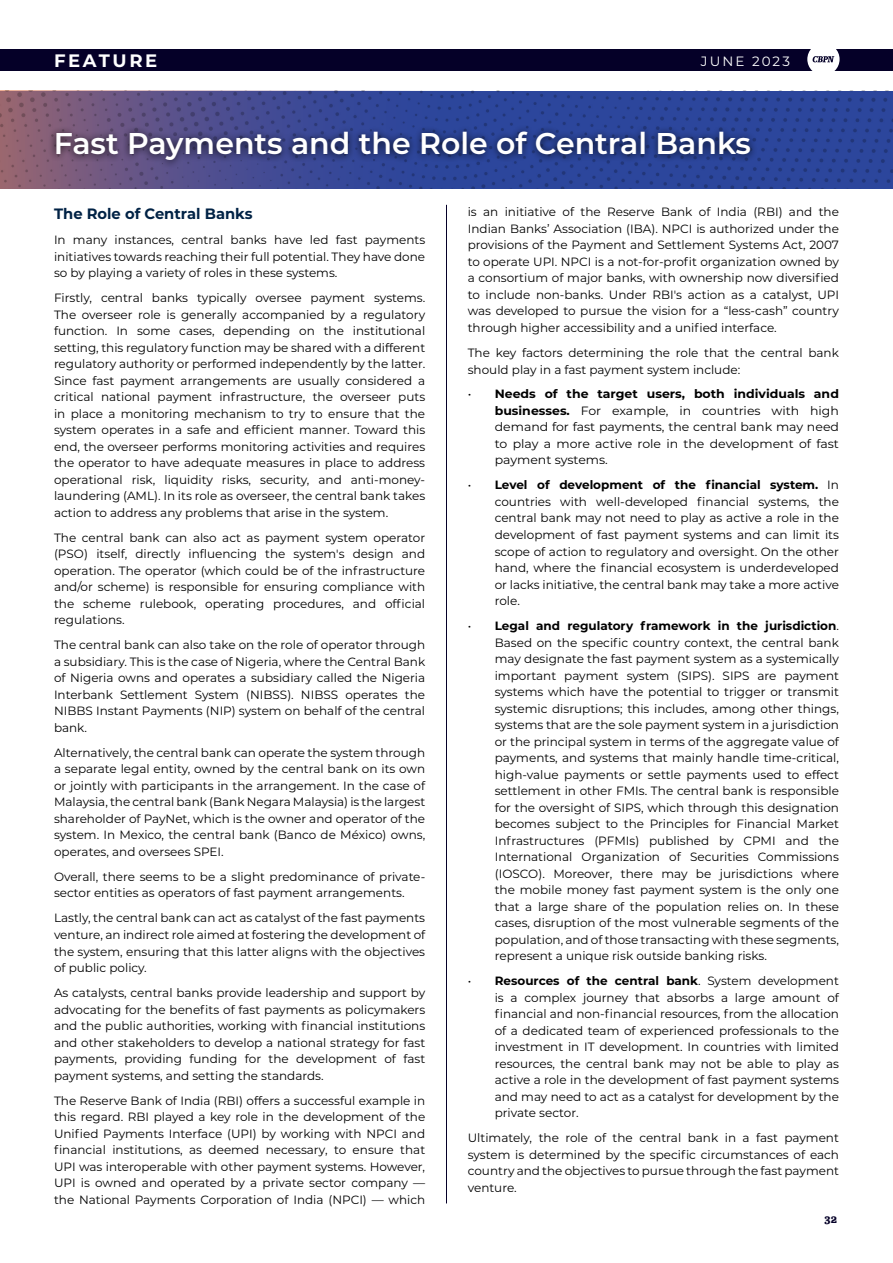
<style>
.page{position:relative;width:893px;height:1263px;background:#fff}
.page>*{position:absolute;margin:0;border:0;box-sizing:border-box;transform-origin:0 0}
.t1{font:600 30px "Montserrat";color:#fff}
.t2{font:700 18px "Montserrat";letter-spacing:.15em;color:#fff}
.t3{font:700 15px "Montserrat";color:#002245}
.t4{font:13.5px "Montserrat";letter-spacing:.15em;color:#fff}
.t5{font:12px/16.5px "Montserrat";color:#000;text-align:justify}
.t6{font:12px/16.5px "Montserrat";color:#000;text-align:justify;scale:1.04 1}
.t7{font:800 12px "Bagatela";color:#050028}
.s1{font-weight:700}
</style>
<div class="page">
<hr style="left:446px;top:205px;width:1px;height:998px;background:#050028">
<div style="left:0;top:49px;width:893px;height:22px;background:#050028"></div>
<svg style="left:807px;top:49px;width:33px;height:22px"></svg>
<img style="left:0;top:91px;width:892px;height:97px">
<div style="left:48px;top:124px;width:710px;height:44px;background:#000;opacity:.75"></div>
<h2 class="t2" style="left:54px;top:47px;width:105px">FEATURE</h2>
<p class="t4" style="left:701px;top:52px;width:91px">JUNE 2023</p>
<h1 class="t1" style="left:54px;top:122px;width:699px">Fast Payments and the Role of Central Banks</h1>
<p class="t3" style="left:54px;top:203px;width:200px">The Role of Central Banks</p>
<p class="t5" style="left:54px;top:231px;width:373px">In many instances, central banks have led fast payments initiatives towards reaching their full potential. They have done so by playing a variety of roles in these systems.</p>
<p class="t5" style="left:54px;top:289px;width:373px">Firstly, central banks typically oversee payment systems.<br>The overseer role is generally accompanied by a regulatory function. In some cases, depending on the institutional setting, this regulatory function may be shared with a different regulatory authority or performed independently by the latter.<br>Since fast payment arrangements are usually considered a critical national payment infrastructure, the overseer puts in place a monitoring mechanism to try to ensure that the system operates in a safe and efficient manner. Toward this end, the overseer performs monitoring activities and requires the operator to have adequate measures in place to address operational risk, liquidity risks, security, and anti-money&shy;laundering (AML). In its role as overseer, the central bank takes action to address any problems that arise in the system.</p>
<p class="t5" style="left:54px;top:529px;width:373px">The central bank can also act as payment system operator (PSO) itself, directly influencing the system's design and operation. The operator (which could be of the infrastructure and/or scheme) is responsible for ensuring compliance with the scheme rulebook, operating procedures, and official regulations.</p>
<p class="t5" style="left:54px;top:636px;width:373px">The central bank can also take on the role of operator through a subsidiary. This is the case of Nigeria, where the Central Bank of Nigeria owns and operates a subsidiary called the Nigeria Interbank Settlement System (NIBSS). NIBSS operates the NIBBS Instant Payments (NIP) system on behalf of the central bank.</p>
<p class="t5" style="left:54px;top:744px;width:373px">Alternatively, the central bank can operate the system through a separate legal entity, owned by the central bank on its own or jointly with participants in the arrangement. In the case of Malaysia, the central bank (Bank Negara Malaysia) is the largest shareholder of PayNet, which is the owner and operator of the system. In Mexico, the central bank (Banco de México) owns, operates, and oversees SPEI.</p>
<p class="t5" style="left:54px;top:868px;width:373px">Overall, there seems to be a slight predominance of private&shy;sector entities as operators of fast payment arrangements.</p>
<p class="t5" style="left:54px;top:909px;width:373px">Lastly, the central bank can act as catalyst of the fast payments venture, an indirect role aimed at fostering the development of the system, ensuring that this latter aligns with the objectives of public policy.</p>
<p class="t5" style="left:54px;top:984px;width:373px">As catalysts, central banks provide leadership and support by advocating for the benefits of fast payments as policymakers and the public authorities, working with financial institutions and other stakeholders to develop a national strategy for fast payments, providing funding for the development of fast payment systems, and setting the standards.</p>
<p class="t5" style="left:54px;top:1091px;width:373px">The Reserve Bank of India (RBI) offers a successful example in this regard. RBI played a key role in the development of the Unified Payments Interface (UPI) by working with NPCI and financial institutions, as deemed necessary, to ensure that UPI was interoperable with other payment systems. However, UPI is owned and operated by a private sector company — the National Payments Corporation of India (NPCI) — which</p>
<p class="t5" style="left:468px;top:204px;width:373px">is an initiative of the Reserve Bank of India (RBI) and the Indian Banks’ Association (IBA). NPCI is authorized under the provisions of the Payment and Settlement Systems Act, 2007 to operate UPI. NPCI is a not-for-profit organization owned by a consortium of major banks, with ownership now diversified to include non-banks. Under RBI's action as a catalyst, UPI was developed to pursue the vision for a “less-cash” country through higher accessibility and a unified interface.</p>
<p class="t5" style="left:468px;top:344px;width:373px">The key factors determining the role that the central bank should play in a fast payment system include:</p>
<p class="t6" style="left:495px;top:385px;width:332px;text-indent:-27px">• <span class="s1">Needs of the target users, both individuals and businesses.</span> For example, in countries with high demand for fast payments, the central bank may need to play a more active role in the development of fast payment systems.</p>
<p class="t5" style="left:495px;top:477px;width:346px;text-indent:-27px">• <span class="s1">Level of development of the financial system.</span> In countries with well-developed financial systems, the central bank may not need to play as active a role in the development of fast payment systems and can limit its scope of action to regulatory and oversight. On the other hand, where the financial ecosystem is underdeveloped or lacks initiative, the central bank may take a more active role.</p>
<p class="t5" style="left:495px;top:617px;width:346px;text-indent:-27px">• <span class="s1">Legal and regulatory framework in the jurisdiction</span>.<br>Based on the specific country context, the central bank may designate the fast payment system as a systemically important payment system (SIPS). SIPS are payment systems which have the potential to trigger or transmit systemic disruptions; this includes, among other things, systems that are the sole payment system in a jurisdiction or the principal system in terms of the aggregate value of payments, and systems that mainly handle time-critical, high-value payments or settle payments used to effect settlement in other FMIs. The central bank is responsible for the oversight of SIPS, which through this designation becomes subject to the Principles for Financial Market Infrastructures (PFMIs) published by CPMI and the International Organization of Securities Commissions (IOSCO). Moreover, there may be jurisdictions where the mobile money fast payment system is the only one that a large share of the population relies on. In these cases, disruption of the most vulnerable segments of the population, and of those transacting with these segments, represent a unique risk outside banking risks.</p>
<p class="t5" style="left:495px;top:972px;width:346px;text-indent:-27px">• <span class="s1">Resources of the central bank</span>. System development is a complex journey that absorbs a large amount of financial and non-financial resources, from the allocation of a dedicated team of experienced professionals to the investment in IT development. In countries with limited resources, the central bank may not be able to play as active a role in the development of fast payment systems and may need to act as a catalyst for development by the private sector.</p>
<p class="t5" style="left:468px;top:1129px;width:373px">Ultimately, the role of the central bank in a fast payment system is determined by the specific circumstances of each country and the objectives to pursue through the fast payment venture.</p>
<p class="t7" style="left:824px;top:1211px;width:14px">32</p>
</div>
